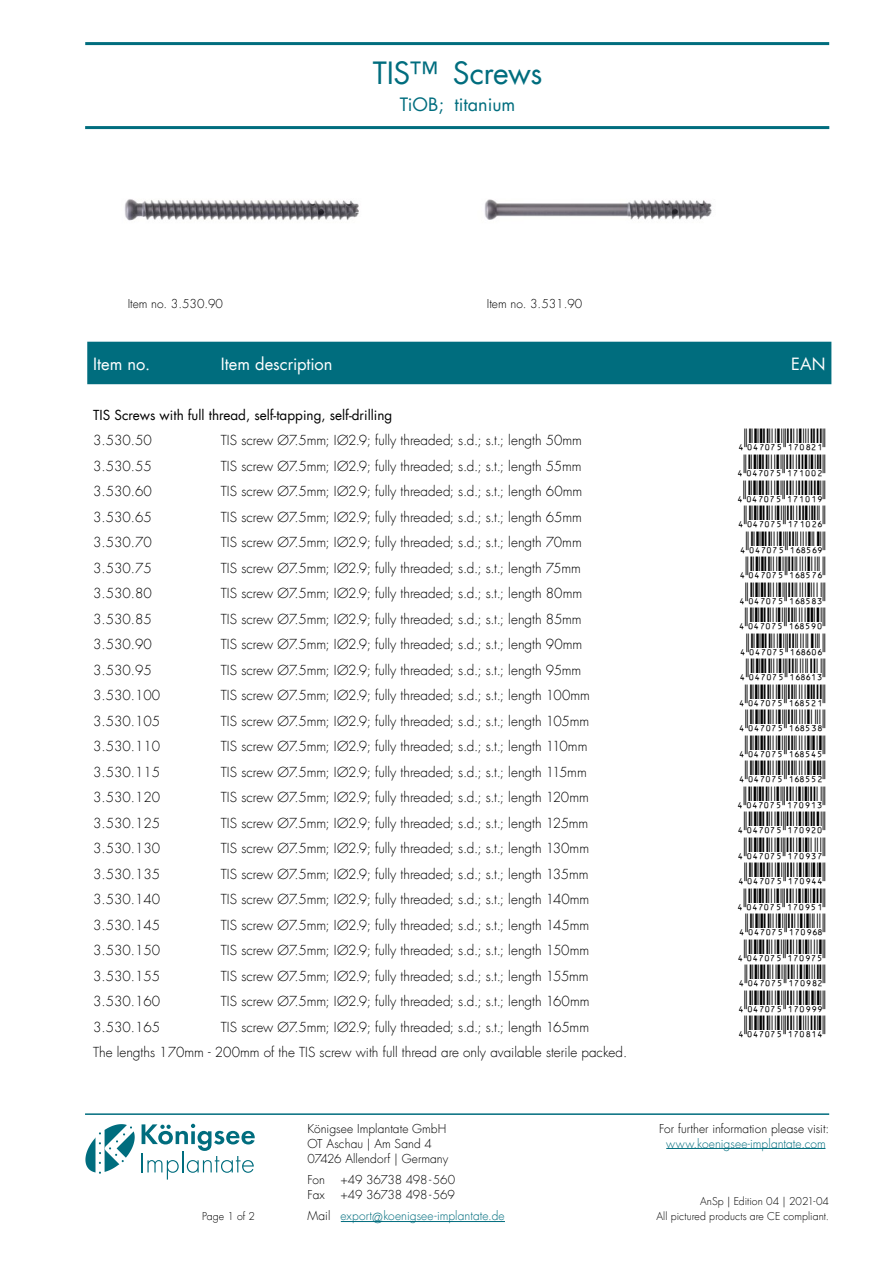
<style>
.page{position:relative;width:893px;height:1263px;background:#fff}
.page>*{position:absolute;margin:0;border:0;box-sizing:border-box;transform-origin:0 0}
.t1{font:30px "Futura Com";letter-spacing:-.01em;color:#006d7e}
.t2{font:18px "Futura Com";color:#006d7e}
.t3{font:16.5px "Futura Com";color:#fff}
.t4{font:300 13.5px "Futura Com";color:#000}
.t5{font:13.5px "Futura Com";color:#000}
.t6{font:300 12px/15px "Futura Com";letter-spacing:.005em;color:#000}
.t7{font:300 12px/21.3px "Futura Com";letter-spacing:.005em;color:#006d7e}
.t8{font:300 12px "Futura Com";letter-spacing:-.02em;color:#000}
.t9{font:300 10.5px "Futura Com";letter-spacing:.005em;color:#000}
.s1{color:#000}
.s2{font-size:13.5px}
</style>
<div class="page">
<hr style="left:85px;top:42px;width:744px;height:3px;background:#006d7e">
<hr style="left:85px;top:126px;width:744px;height:3px;background:#006d7e">
<hr style="left:85px;top:1113px;width:744px;height:2px;background:#006d7e">
<hr style="left:666px;top:1148px;width:159px;height:1px;background:#006d7e">
<hr style="left:141px;top:1152px;width:2px;height:20px;background:#006d7e">
<svg style="left:142px;top:1124px;width:113px;height:55px"></svg>
<svg style="left:85px;top:1124px;width:50px;height:50px"></svg>
<hr style="left:341px;top:1221px;width:164px;height:1px;background:#006d7e">
<div style="left:87px;top:342px;width:744px;height:42px;background:#006d7e"></div>
<img style="left:484px;top:199px;width:228px;height:21px">
<img style="left:124px;top:199px;width:235px;height:22px">
<h1 class="t1" style="left:373px;top:53px;width:171px">TIS™ Screws</h1>
<h2 class="t2" style="left:400px;top:93px;width:117px">TiOB; titanium</h2>
<p class="t6" style="left:128px;top:296px;width:97px">Item no. 3.530.90</p>
<p class="t6" style="left:487px;top:296px;width:97px">Item no. 3.531.90</p>
<p class="t3" style="left:93px;top:352px;width:59px">Item no.</p>
<p class="t3" style="left:221px;top:352px;width:113px">Item description</p>
<p class="t3" style="left:791px;top:352px;width:36px">EAN</p>
<p class="t5" style="left:93px;top:405px;width:301px">TIS Screws with full thread, self-tapping, self-drilling</p>
<p class="t4" style="left:93px;top:431px;width:60px">3.530.50</p>
<p class="t4" style="left:221px;top:431px;width:363px">TIS screw Ø7.5mm; IØ2.9; fully threaded; s.d.; s.t.; length 50mm</p>
<p class="t4" style="left:93px;top:457px;width:60px">3.530.55</p>
<p class="t4" style="left:221px;top:457px;width:362px">TIS screw Ø7.5mm; IØ2.9; fully threaded; s.d.; s.t.; length 55mm</p>
<p class="t4" style="left:93px;top:482px;width:60px">3.530.60</p>
<p class="t4" style="left:221px;top:482px;width:363px">TIS screw Ø7.5mm; IØ2.9; fully threaded; s.d.; s.t.; length 60mm</p>
<p class="t4" style="left:93px;top:508px;width:60px">3.530.65</p>
<p class="t4" style="left:221px;top:508px;width:363px">TIS screw Ø7.5mm; IØ2.9; fully threaded; s.d.; s.t.; length 65mm</p>
<p class="t4" style="left:93px;top:533px;width:60px">3.530.70</p>
<p class="t4" style="left:221px;top:533px;width:362px">TIS screw Ø7.5mm; IØ2.9; fully threaded; s.d.; s.t.; length 70mm</p>
<p class="t4" style="left:93px;top:559px;width:60px">3.530.75</p>
<p class="t4" style="left:221px;top:559px;width:362px">TIS screw Ø7.5mm; IØ2.9; fully threaded; s.d.; s.t.; length 75mm</p>
<p class="t4" style="left:93px;top:584px;width:60px">3.530.80</p>
<p class="t4" style="left:221px;top:584px;width:363px">TIS screw Ø7.5mm; IØ2.9; fully threaded; s.d.; s.t.; length 80mm</p>
<p class="t4" style="left:93px;top:610px;width:60px">3.530.85</p>
<p class="t4" style="left:221px;top:610px;width:362px">TIS screw Ø7.5mm; IØ2.9; fully threaded; s.d.; s.t.; length 85mm</p>
<p class="t4" style="left:93px;top:635px;width:60px">3.530.90</p>
<p class="t4" style="left:221px;top:635px;width:363px">TIS screw Ø7.5mm; IØ2.9; fully threaded; s.d.; s.t.; length 90mm</p>
<p class="t4" style="left:93px;top:661px;width:60px">3.530.95</p>
<p class="t4" style="left:221px;top:661px;width:362px">TIS screw Ø7.5mm; IØ2.9; fully threaded; s.d.; s.t.; length 95mm</p>
<p class="t4" style="left:93px;top:686px;width:68px">3.530.100</p>
<p class="t4" style="left:221px;top:686px;width:371px">TIS screw Ø7.5mm; IØ2.9; fully threaded; s.d.; s.t.; length 100mm</p>
<p class="t4" style="left:93px;top:712px;width:68px">3.530.105</p>
<p class="t4" style="left:221px;top:712px;width:370px">TIS screw Ø7.5mm; IØ2.9; fully threaded; s.d.; s.t.; length 105mm</p>
<p class="t4" style="left:93px;top:737px;width:68px">3.530.110</p>
<p class="t4" style="left:221px;top:737px;width:368px">TIS screw Ø7.5mm; IØ2.9; fully threaded; s.d.; s.t.; length 110mm</p>
<p class="t4" style="left:93px;top:763px;width:68px">3.530.115</p>
<p class="t4" style="left:221px;top:763px;width:367px">TIS screw Ø7.5mm; IØ2.9; fully threaded; s.d.; s.t.; length 115mm</p>
<p class="t4" style="left:93px;top:788px;width:68px">3.530.120</p>
<p class="t4" style="left:221px;top:788px;width:370px">TIS screw Ø7.5mm; IØ2.9; fully threaded; s.d.; s.t.; length 120mm</p>
<p class="t4" style="left:93px;top:814px;width:68px">3.530.125</p>
<p class="t4" style="left:221px;top:814px;width:369px">TIS screw Ø7.5mm; IØ2.9; fully threaded; s.d.; s.t.; length 125mm</p>
<p class="t4" style="left:93px;top:839px;width:68px">3.530.130</p>
<p class="t4" style="left:221px;top:839px;width:370px">TIS screw Ø7.5mm; IØ2.9; fully threaded; s.d.; s.t.; length 130mm</p>
<p class="t4" style="left:93px;top:865px;width:68px">3.530.135</p>
<p class="t4" style="left:221px;top:865px;width:369px">TIS screw Ø7.5mm; IØ2.9; fully threaded; s.d.; s.t.; length 135mm</p>
<p class="t4" style="left:93px;top:890px;width:68px">3.530.140</p>
<p class="t4" style="left:221px;top:890px;width:370px">TIS screw Ø7.5mm; IØ2.9; fully threaded; s.d.; s.t.; length 140mm</p>
<p class="t4" style="left:93px;top:916px;width:68px">3.530.145</p>
<p class="t4" style="left:221px;top:916px;width:370px">TIS screw Ø7.5mm; IØ2.9; fully threaded; s.d.; s.t.; length 145mm</p>
<p class="t4" style="left:93px;top:942px;width:68px">3.530.150</p>
<p class="t4" style="left:221px;top:942px;width:370px">TIS screw Ø7.5mm; IØ2.9; fully threaded; s.d.; s.t.; length 150mm</p>
<p class="t4" style="left:93px;top:967px;width:68px">3.530.155</p>
<p class="t4" style="left:221px;top:967px;width:369px">TIS screw Ø7.5mm; IØ2.9; fully threaded; s.d.; s.t.; length 155mm</p>
<p class="t4" style="left:93px;top:993px;width:68px">3.530.160</p>
<p class="t4" style="left:221px;top:993px;width:370px">TIS screw Ø7.5mm; IØ2.9; fully threaded; s.d.; s.t.; length 160mm</p>
<p class="t4" style="left:93px;top:1018px;width:68px">3.530.165</p>
<p class="t4" style="left:221px;top:1018px;width:370px">TIS screw Ø7.5mm; IØ2.9; fully threaded; s.d.; s.t.; length 165mm</p>
<p class="t4" style="left:93px;top:1044px;width:535px">The lengths 170mm - 200mm of the TIS screw with full thread are only available sterile packed.</p>
<p class="t6" style="left:659px;top:1121px;width:171px">For further information please visit:</p>
<p class="t7" style="left:666px;top:1132px;width:161px">www.koenigsee-implantate.com</p>
<p class="t6" style="left:308px;top:1121px;width:142px">Königsee Implantate GmbH<br>OT Aschau | Am Sand 4<br>07426 Allendorf | Germany</p>
<p class="t6" style="left:308px;top:1172px;width:19px">Fon</p>
<p class="t8" style="left:341px;top:1172px;width:116px">+49 36738 498-560</p>
<p class="t6" style="left:308px;top:1187px;width:19px">Fax</p>
<p class="t7" style="left:308px;top:1184px;width:199px;text-indent:33px"><span class="s1">+49 36738 498-569<br>Mail</span> export<span class="s2">@</span>koenigsee-implantate.de</p>
<p class="t9" style="left:700px;top:1195px;width:131px">AnSp | Edition 04 | 2021-04</p>
<p class="t9" style="left:202px;top:1210px;width:54px">Page 1 of 2</p>
<p class="t9" style="left:656px;top:1210px;width:174px">All pictured products are CE compliant.</p>
</div>
